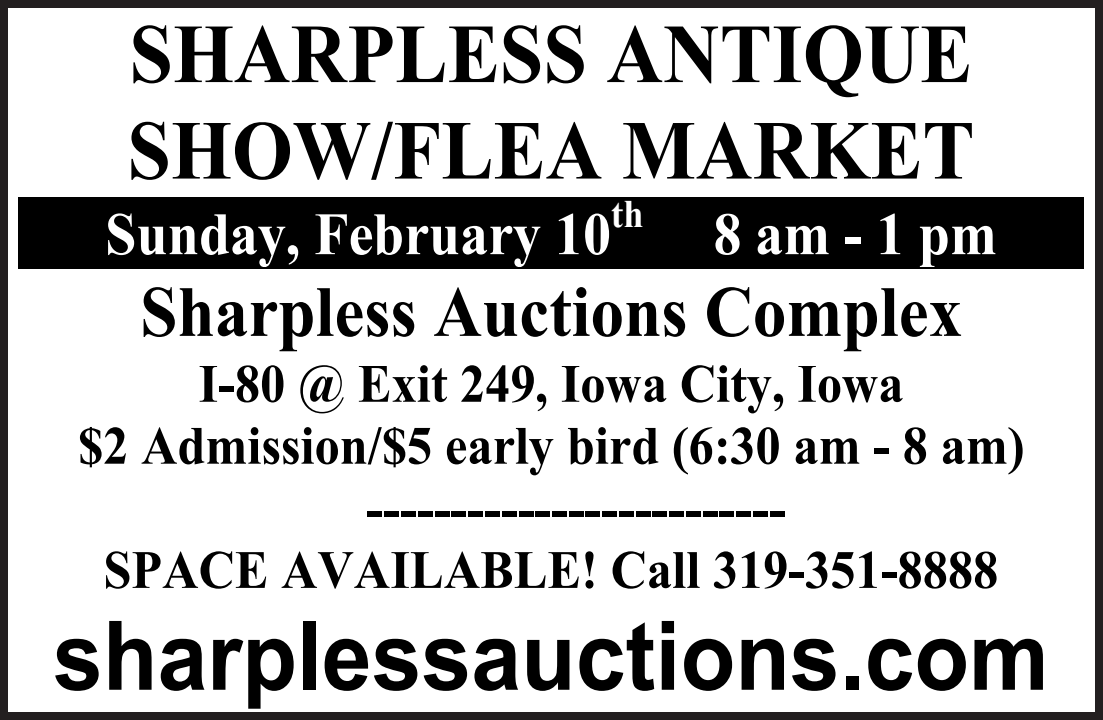
<style>
.page{position:relative;width:1103px;height:720px;background:#fff}
.page>*{position:absolute;margin:0;border:0;box-sizing:border-box;transform-origin:0 0}
.t1{font:700 96px "Arial";color:#000;scale:.93 1}
.t2{font:700 84px/96.4px "Times New Roman";color:#000;scale:.93 1}
.t3{font:700 72px "Times New Roman";color:#000;scale:.93 1}
.t4{font:700 60px "Times New Roman";color:#fff;scale:.93 1}
.t5{font:700 54px "Times New Roman";color:#000;scale:.93 1}
</style>
<div class="page">
<div style="left:19px;top:198px;width:15px;height:69px;background:#000"></div>
<div style="left:1068px;top:198px;width:14px;height:69px;background:#000"></div>
<div style="left:34px;top:198px;width:1034px;height:69px;background:#000"></div>
<hr style="left:19px;top:197px;width:1063px;height:1px;background:#000">
<hr style="left:18px;top:198px;width:1px;height:69px;background:#000">
<hr style="left:19px;top:267px;width:1063px;height:2px;background:#000">
<hr style="left:1082px;top:198px;width:1px;height:69px;background:#000">
<div style="left:0;top:0;width:1103px;height:720px;border:8px solid #231f20"></div>
<h2 class="t2" style="left:127px;top:4px;width:912px">SHARPLESS ANTIQUE<br>SHOW/FLEA MARKET</h2>
<p class="t4" style="left:105px;top:193px;width:960px">Sunday, February 10<sup>th</sup> 8 am - 1 pm</p>
<h3 class="t3" style="left:140px;top:262px;width:885px">Sharpless Auctions Complex</h3>
<p class="t5" style="left:199px;top:346px;width:759px">I-80 @ Exit 249, Iowa City, Iowa</p>
<p class="t5" style="left:78px;top:408px;width:1019px">$2 Admission/$5 early bird (6:30 am - 8 am)</p>
<p class="t5" style="left:367px;top:471px;width:452px">-------------------------</p>
<p class="t5" style="left:103px;top:532px;width:964px">SPACE AVAILABLE! Call 319-351-8888</p>
<h1 class="t1" style="left:53px;top:592px;width:1072px">sharplessauctions.com</h1>
</div>
